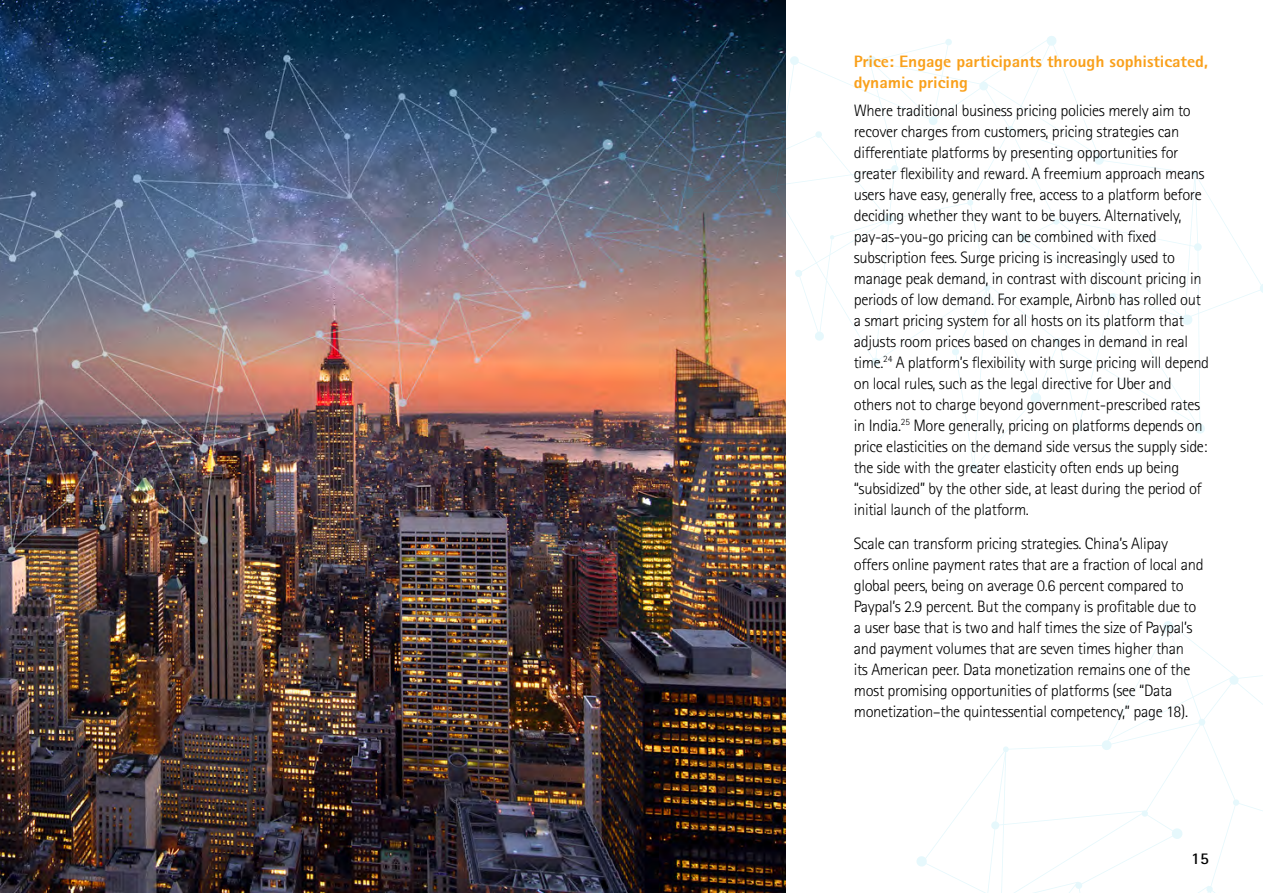
<style>
.page{position:relative;width:1263px;height:893px;background:#fff}
.page>*{position:absolute;margin:0;border:0;box-sizing:border-box;transform-origin:0 0}
.t1{font:300 16.5px/21px "Rotis Sans Serif";letter-spacing:-.02em;color:#000}
.t2{font:800 16.5px/21px "Rotis Sans Serif";letter-spacing:-.005em;color:#f9a01b;scale:1.07 1}
.t3{font:700 16.5px "Rotis Sans Serif";color:#000}
</style>
<div class="page">
<img style="left:0;top:0;width:786px;height:893px">
<svg style="left:916px;top:621px;width:347px;height:272px"></svg>
<svg style="left:680px;top:35px;width:583px;height:438px"></svg>
<p class="t2" style="left:854px;top:51px;width:333px">Price: Engage participants through sophisticated, dynamic pricing</p>
<p class="t1" style="left:854px;top:100px;width:357px">Where traditional business pricing policies merely aim to recover charges from customers, pricing strategies can differentiate platforms by presenting opportunities for greater flexibility and reward. A freemium approach means users have easy, generally free, access to a platform before deciding whether they want to be buyers. Alternatively, pay-as-you-go pricing can be combined with fixed subscription fees. Surge pricing is increasingly used to manage peak demand, in contrast with discount pricing in periods of low demand. For example, Airbnb has rolled out a smart pricing system for all hosts on its platform that adjusts room prices based on changes in demand in real time.<sup>24</sup> A platform’s flexibility with surge pricing will depend on local rules, such as the legal directive for Uber and others not to charge beyond government-prescribed rates in India.<sup>25</sup> More generally, pricing on platforms depends on price elasticities on the demand side versus the supply side: the side with the greater elasticity often ends up being “subsidized” by the other side, at least during the period of initial launch of the platform.</p>
<p class="t1" style="left:854px;top:533px;width:351px">Scale can transform pricing strategies. China’s Alipay offers online payment rates that are a fraction of local and global peers, being on average 0.6 percent compared to Paypal’s 2.9 percent. But the company is profitable due to a user base that is two and half times the size of Paypal’s and payment volumes that are seven times higher than<br>its American peer. Data monetization remains one of the most promising opportunities of platforms (see “Data monetization–the quintessential competency,” page 18).</p>
<p class="t3" style="left:1191px;top:848px;width:19px">15</p>
</div>
